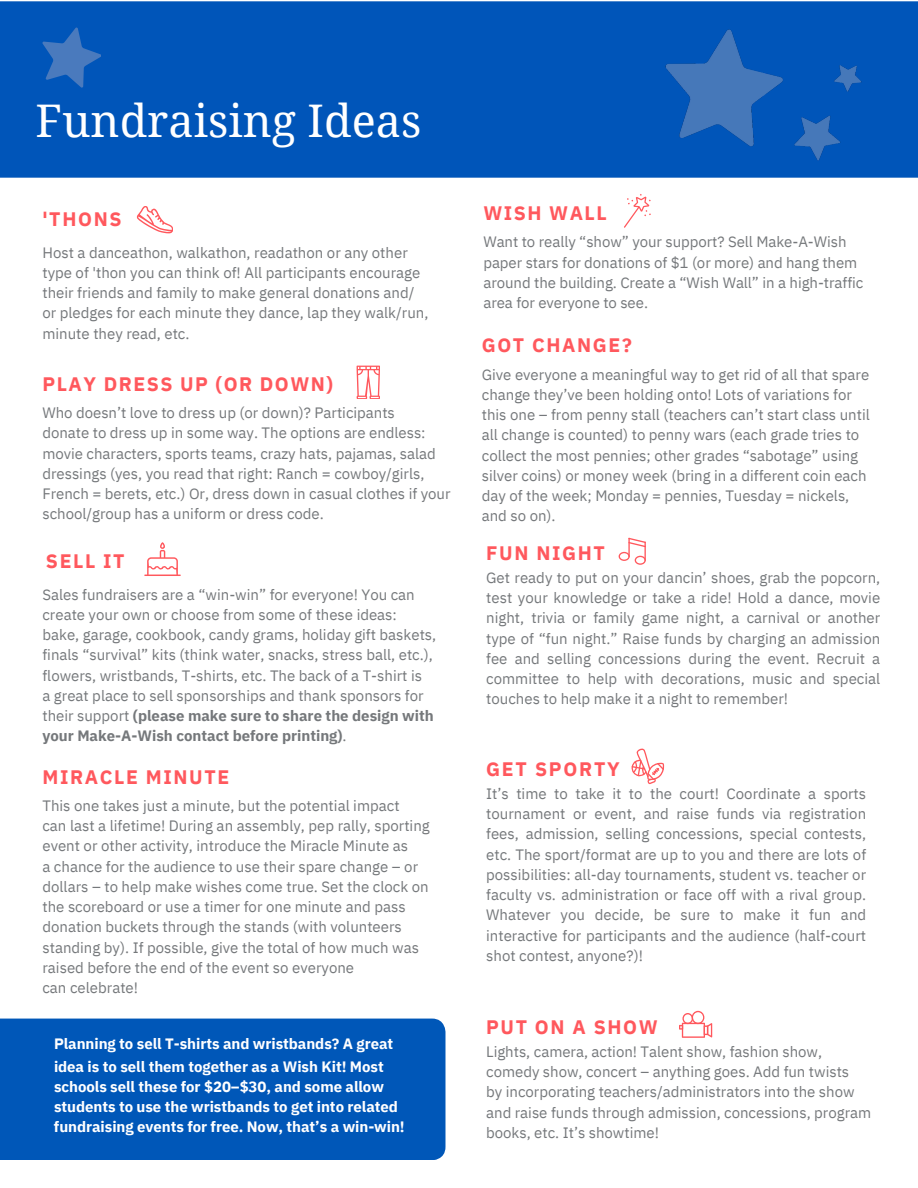
<style>
.page{position:relative;width:918px;height:1188px;background:#fff}
.page>*{position:absolute;margin:0;border:0;box-sizing:border-box;transform-origin:0 0}
.t1{font:45px "Droid Serif";color:#fff}
.t2{font:700 19.5px "IBM Plex Sans";letter-spacing:.085em;color:#ff585d}
.t3{font:15px/20.2px "IBM Plex Sans";color:#75787b}
.t4{font:700 15px/22.5px "IBM Plex Sans";letter-spacing:-.005em;color:#fff}
.s1{font-weight:700}
</style>
<div class="page">
<div style="left:0;top:2px;width:918px;height:175px;background:#0055b9"></div>
<svg style="left:42px;top:28px;width:59px;height:60px;background:#2165ba"></svg>
<img style="left:658px;top:23px;width:211px;height:145px">
<svg style="left:137px;top:206px;width:36px;height:27px"></svg>
<svg style="left:144px;top:542px;width:37px;height:34px"></svg>
<svg style="left:357px;top:366px;width:23px;height:33px"></svg>
<svg style="left:624px;top:194px;width:27px;height:34px"></svg>
<div style="left:0;top:1019px;width:446px;height:141px;background:#0057b8"></div>
<svg style="left:619px;top:538px;width:27px;height:27px"></svg>
<svg style="left:632px;top:749px;width:32px;height:35px"></svg>
<svg style="left:679px;top:1011px;width:33px;height:27px"></svg>
<h2 class="t1" style="left:36px;top:95px;width:387px">Fundraising Ideas</h2>
<h2 class="t2" style="left:42px;top:206px;width:81px">'THONS</h2>
<h2 class="t3" style="left:42px;top:242px;width:388px">Host a danceathon, walkathon, readathon or any other type of 'thon you can think of! All participants encourage their friends and family to make general donations and/ or pledges for each minute they dance, lap they walk/run, minute they read, etc.</h2>
<p class="t2" style="left:42px;top:371px;width:292px">PLAY DRESS UP (OR DOWN)</p>
<p class="t3" style="left:42px;top:402px;width:410px">Who doesn’t love to dress up (or down)? Participants<br>donate to dress up in some way. The options are endless: movie characters, sports teams, crazy hats, pajamas, salad dressings (yes, you read that right: Ranch = cowboy/girls, French = berets, etc.) Or, dress down in casual clothes if your school/group has a uniform or dress code.</p>
<p class="t2" style="left:46px;top:548px;width:80px">SELL IT</p>
<p class="t3" style="left:42px;top:584px;width:395px">Sales fundraisers are a “win-win” for everyone! You can create your own or choose from some of these ideas: bake, garage, cookbook, candy grams, holiday gift baskets, finals “survival” kits (think water, snacks, stress ball, etc.), flowers, wristbands, T-shirts, etc. The back of a T-shirt is<br>a great place to sell sponsorships and thank sponsors for their support <span class="s1">(please make sure to share the design with your Make-A-Wish contact before printing)</span>.</p>
<h3 class="t2" style="left:42px;top:764px;width:188px">MIRACLE MINUTE</h3>
<h2 class="t3" style="left:42px;top:795px;width:389px">This one takes just a minute, but the potential impact<br>can last a lifetime! During an assembly, pep rally, sporting event or other activity, introduce the Miracle Minute as<br>a chance for the audience to use their spare change – or dollars – to help make wishes come true. Set the clock on the scoreboard or use a timer for one minute and pass donation buckets through the stands (with volunteers standing by). If possible, give the total of how much was raised before the end of the event so everyone<br>can celebrate!</h2>
<p class="t4" style="left:54px;top:1032px;width:341px">Planning to sell T-shirts and wristbands? A great idea is to sell them together as a Wish Kit! Most</p>
<p class="t4" style="left:54px;top:1076px;width:346px;line-height:20.2px">schools sell these for $20–$30, and some allow students to use the wristbands to get into related</p>
<p class="t4" style="left:54px;top:1116px;width:352px">fundraising events for free. Now, that’s a win-win!</p>
<h2 class="t2" style="left:483px;top:200px;width:125px">WISH WALL</h2>
<p class="t3" style="left:483px;top:232px;width:381px">Want to really “show” your support? Sell Make-A-Wish paper stars for donations of $1 (or more) and hang them around the building. Create a “Wish Wall” in a high-traffic area for everyone to see.</p>
<p class="t2" style="left:482px;top:332px;width:151px">GOT CHANGE?</p>
<h2 class="t3" style="left:482px;top:364px;width:390px">Give everyone a meaningful way to get rid of all that spare change they’ve been holding onto! Lots of variations for this one – from penny stall (teachers can’t start class until all change is counted) to penny wars (each grade tries to collect the most pennies; other grades “sabotage” using silver coins) or money week (bring in a different coin each day of the week; Monday = pennies, Tuesday = nickels, and so on).</h2>
<p class="t2" style="left:486px;top:540px;width:120px">FUN NIGHT</p>
<p class="t3" style="left:486px;top:567px;width:396px;text-align:justify">Get ready to put on your dancin’ shoes, grab the popcorn, test your knowledge or take a ride! Hold a dance, movie night, trivia or family game night, a carnival or another type of “fun night.” Raise funds by charging an admission fee and selling concessions during the event. Recruit a committee to help with decorations, music and special touches to help make it a night to remember!</p>
<p class="t2" style="left:486px;top:756px;width:135px">GET SPORTY</p>
<p class="t3" style="left:486px;top:783px;width:382px;text-align:justify">It’s time to take it to the court! Coordinate a sports tournament or event, and raise funds via registration fees, admission, selling concessions, special contests, etc. The sport/format are up to you and there are lots of possibilities: all-day tournaments, student vs. teacher or faculty vs. administration or face off with a rival group.<br>Whatever you decide, be sure to make it fun and interactive for participants and the audience (half-court shot contest, anyone?)!</p>
<p class="t2" style="left:486px;top:1014px;width:173px">PUT ON A SHOW</p>
<p class="t3" style="left:486px;top:1041px;width:387px">Lights, camera, action! Talent show, fashion show, comedy show, concert – anything goes. Add fun twists<br>by incorporating teachers/administrators into the show and raise funds through admission, concessions, program books, etc. It’s showtime!</p>
</div>
